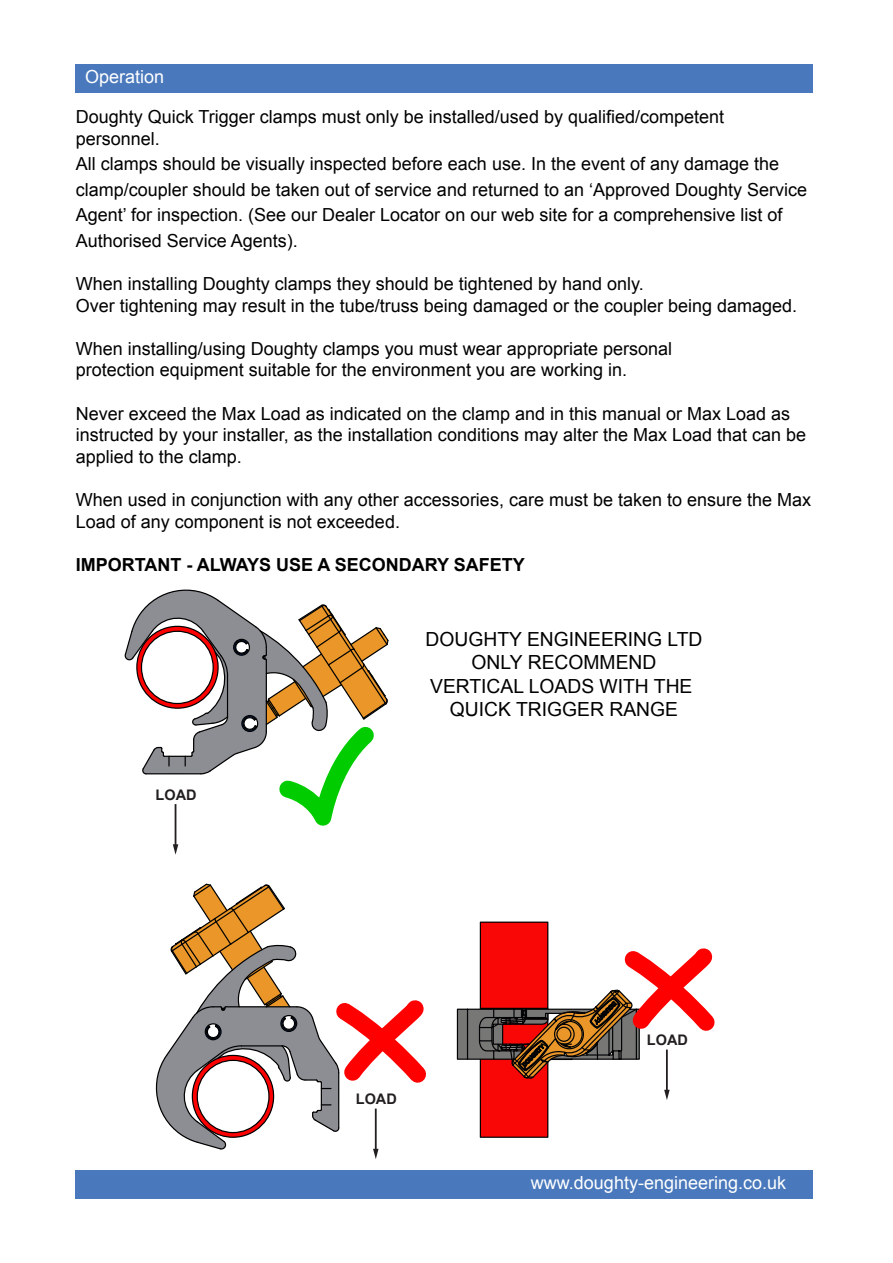
<style>
.page{position:relative;width:893px;height:1263px;background:#fff}
.page>*{position:absolute;margin:0;border:0;box-sizing:border-box;transform-origin:0 0}
.t1{font:19.5px/23.4px "Arial";color:#000;text-align:center}
.t2{font:18px/21.6px "Arial";color:#000}
.t3{font:18px "Arial";color:#fff}
.t4{font:700 18px "Arial";color:#000}
.t5{font:700 14.55px "Arial";color:#231f20}
</style>
<div class="page">
<div style="left:75px;top:64px;width:738px;height:29px;background:#4978bc"></div>
<div style="left:75px;top:1170px;width:738px;height:29px;background:#4978bc"></div>
<div style="left:480px;top:1008px;width:68px;height:129px;background:#f90606"></div>
<div style="left:480px;top:1008px;width:68px;height:130px;border:1px solid #020202"></div>
<div style="left:480px;top:922px;width:68px;height:86px;background:#f90606"></div>
<div style="left:480px;top:921px;width:68px;height:88px;border:1px solid #020202"></div>
<hr style="left:175px;top:804px;width:1px;height:42px;background:#231f20">
<svg style="left:173px;top:844px;width:5px;height:11px"></svg>
<hr style="left:666px;top:1049px;width:2px;height:43px;background:#231f20">
<svg style="left:664px;top:1090px;width:6px;height:10px"></svg>
<svg style="left:124px;top:589px;width:265px;height:228px"></svg>
<svg style="left:155px;top:883px;width:271px;height:276px"></svg>
<svg style="left:456px;top:942px;width:259px;height:138px"></svg>
<p class="t3" style="left:85px;top:65px;width:81px">Operation</p>
<p class="t2" style="left:76px;top:106px;width:650px">Doughty Quick Trigger clamps must only be installed/used by qualified/competent personnel.</p>
<p class="t2" style="left:76px;top:151px;width:733px;line-height:25.5px">All clamps should be visually inspected before each use. In the event of any damage the clamp/coupler should be taken out of service and returned to an ‘Approved Doughty Service Agent’ for inspection. (See our Dealer Locator on our web site for a comprehensive list of Authorised Service Agents).</p>
<p class="t2" style="left:76px;top:273px;width:723px">When installing Doughty clamps they should be tightened by hand only.<br>Over tightening may result in the tube/truss being damaged or the coupler being damaged.</p>
<p class="t2" style="left:76px;top:338px;width:598px">When installing/using Doughty clamps you must wear appropriate personal protection equipment suitable for the environment you are working in.</p>
<p class="t2" style="left:76px;top:403px;width:732px">Never exceed the Max Load as indicated on the clamp and in this manual or Max Load as instructed by your installer, as the installation conditions may alter the Max Load that can be applied to the clamp.</p>
<p class="t2" style="left:76px;top:489px;width:737px">When used in conjunction with any other accessories, care must be taken to ensure the Max<br>Load of any component is not exceeded.</p>
<p class="t4" style="left:76px;top:552px;width:451px">IMPORTANT - ALWAYS USE A SECONDARY SAFETY</p>
<p class="t5" style="left:156px;top:785px;width:43px">LOAD</p>
<p class="t1" style="left:425px;top:628px;width:279px">DOUGHTY ENGINEERING LTD<br>ONLY RECOMMEND<br>VERTICAL LOADS WITH THE<br>QUICK TRIGGER RANGE</p>
<p class="t5" style="left:356px;top:1089px;width:43px">LOAD</p>
<p class="t5" style="left:647px;top:1030px;width:43px">LOAD</p>
<p class="t3" style="left:531px;top:1171px;width:257px">www.doughty-engineering.co.uk</p>
</div>
